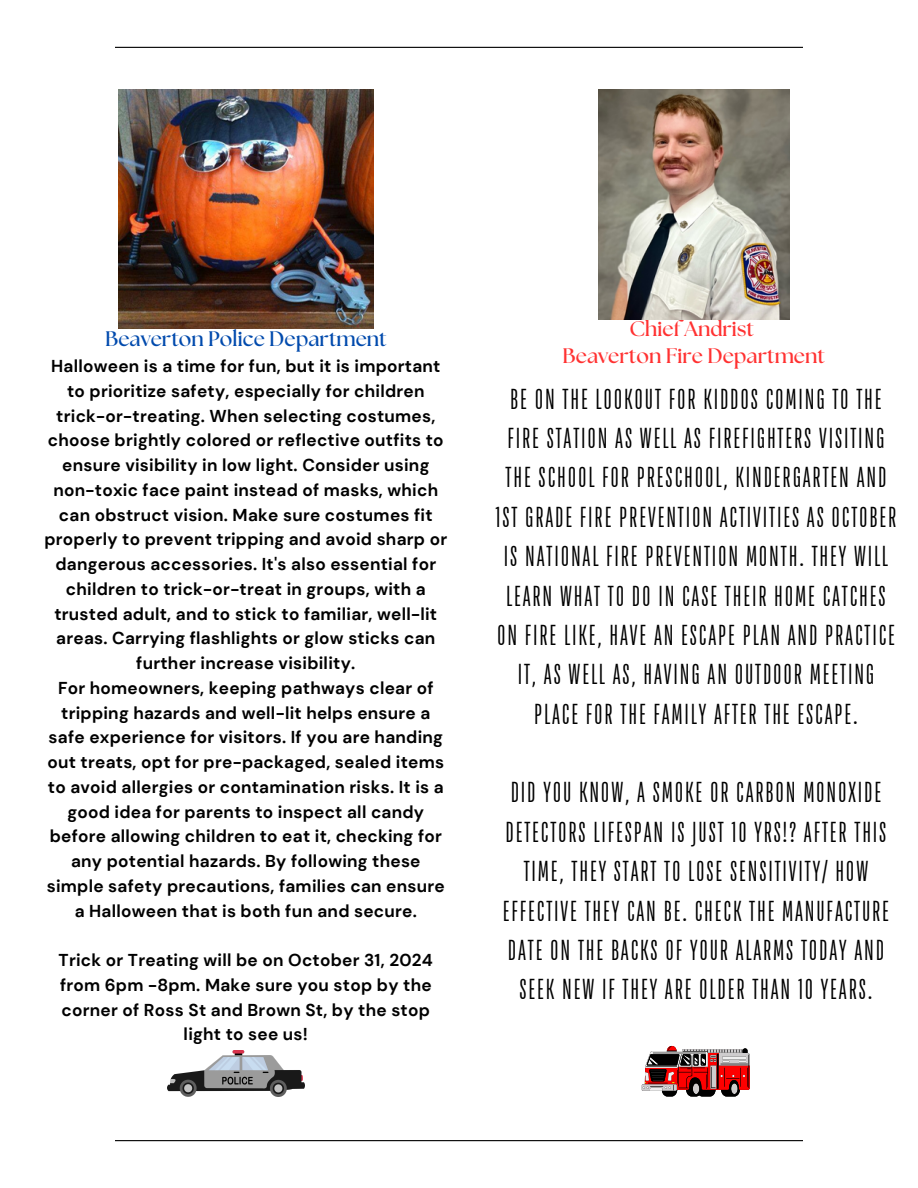
<style>
.page{position:relative;width:918px;height:1188px;background:#fff}
.page>*{position:absolute;margin:0;border:0;box-sizing:border-box;transform-origin:0 0}
.t1{font:28.8px/39.3px "TT Bluescreens";letter-spacing:.065em;color:#000;text-align:center}
.t2{font:700 21px "The Seasons";color:#ff3131}
.t3{font:700 21px "The Seasons";color:#004aad}
.t4{font:700 17.25px/24.8px "DM Sans";letter-spacing:.015em;color:#000;text-align:center}
</style>
<div class="page">
<hr style="left:115px;top:47px;width:688px;height:1px;background:#000">
<hr style="left:115px;top:1140px;width:688px;height:1px;background:#000">
<img style="left:599px;top:90px;width:191px;height:229px">
<svg style="left:642px;top:1046px;width:108px;height:51px"></svg>
<img style="left:168px;top:1051px;width:136px;height:46px">
<img style="left:118px;top:90px;width:256px;height:238px">
<p class="t3" style="left:105px;top:330px;width:283px">Beaverton Police Department</p>
<p class="t4" style="left:44px;top:354px;width:404px">Halloween is a time for fun, but it is important to prioritize safety, especially for children trick-or-treating. When selecting costumes, choose brightly colored or reflective outfits to ensure visibility in low light. Consider using non-toxic face paint instead of masks, which can obstruct vision. Make sure costumes fit properly to prevent tripping and avoid sharp or dangerous accessories. It's also essential for children to trick-or-treat in groups, with a trusted adult, and to stick to familiar, well-lit areas. Carrying flashlights or glow sticks can further increase visibility.</p>
<p class="t4" style="left:47px;top:676px;width:400px">For homeowners, keeping pathways clear of tripping hazards and well-lit helps ensure a safe experience for visitors. If you are handing out treats, opt for pre-packaged, sealed items to avoid allergies or contamination risks. It is a good idea for parents to inspect all candy before allowing children to eat it, checking for any potential hazards. By following these simple safety precautions, families can ensure a Halloween that is both fun and secure.</p>
<p class="t4" style="left:59px;top:948px;width:376px">Trick or Treating will be on October 31, 2024 from 6pm -8pm. Make sure you stop by the corner of Ross St and Brown St, by the stop light to see us!</p>
<p class="t2" style="left:630px;top:319px;width:126px">Chief Andrist</p>
<p class="t2" style="left:563px;top:346px;width:264px">Beaverton Fire Department</p>
<h1 class="t1" style="left:496px;top:380px;width:402px">BE ON THE LOOKOUT FOR KIDDOS COMING TO THE FIRE STATION AS WELL AS FIREFIGHTERS VISITING THE SCHOOL FOR PRESCHOOL, KINDERGARTEN AND 1ST GRADE FIRE PREVENTION ACTIVITIES AS OCTOBER IS NATIONAL FIRE PREVENTION MONTH. THEY WILL LEARN WHAT TO DO IN CASE THEIR HOME CATCHES ON FIRE LIKE, HAVE AN ESCAPE PLAN AND PRACTICE IT, AS WELL AS, HAVING AN OUTDOOR MEETING PLACE FOR THE FAMILY AFTER THE ESCAPE.</h1>
<h1 class="t1" style="left:503px;top:774px;width:388px">DID YOU KNOW, A SMOKE OR CARBON MONOXIDE DETECTORS LIFESPAN IS JUST 10 YRS!? AFTER THIS TIME, THEY START TO LOSE SENSITIVITY/ HOW EFFECTIVE THEY CAN BE. CHECK THE MANUFACTURE DATE ON THE BACKS OF YOUR ALARMS TODAY AND SEEK NEW IF THEY ARE OLDER THAN 10 YEARS.</h1>
</div>
